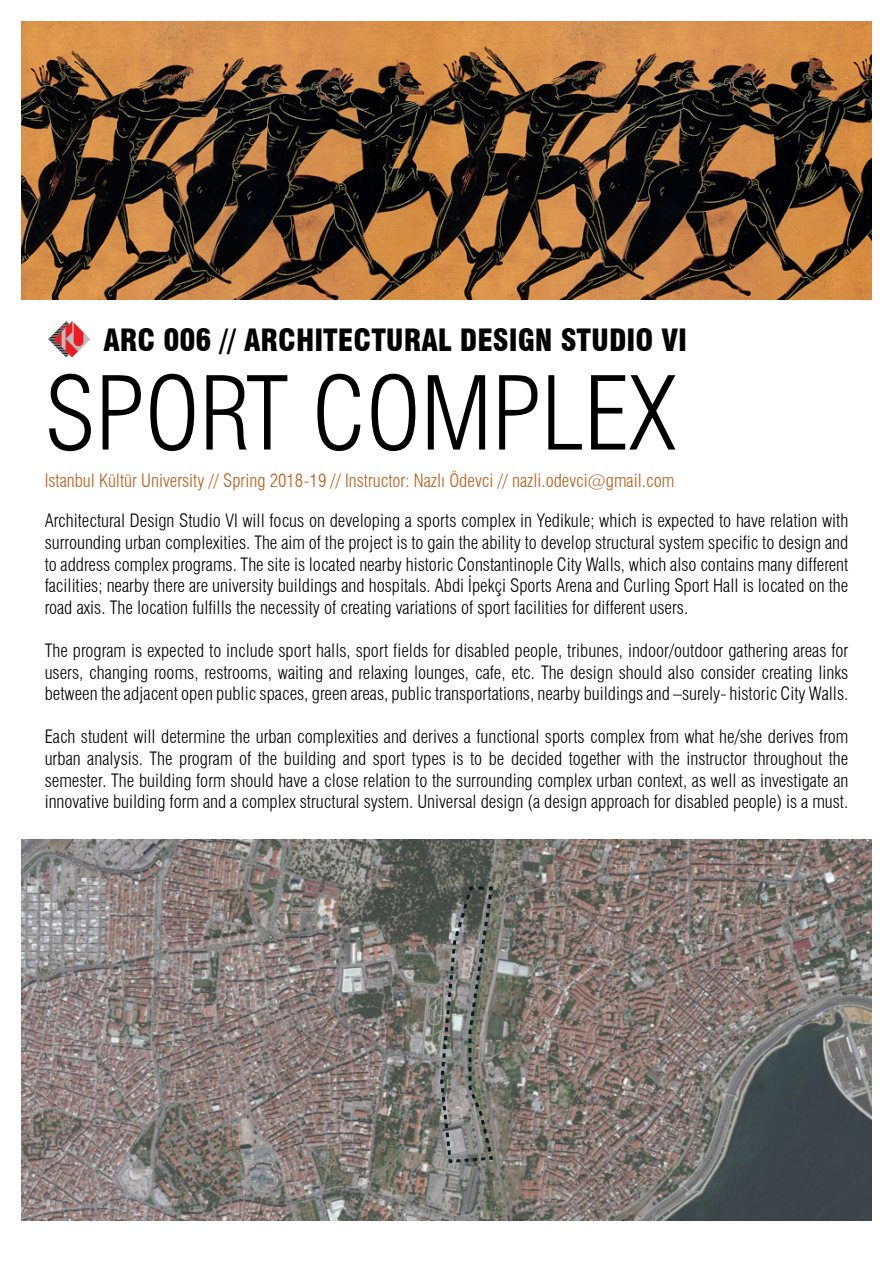
<style>
.page{position:relative;width:893px;height:1263px;background:#fff}
.page>*{position:absolute;margin:0;border:0;box-sizing:border-box;transform-origin:0 0}
.t1{font:300 condensed 99.75px "Swiss 721 BT";color:#000}
.t2{font:900 condensed 30px "Swiss 721 BT";color:#000}
.t3{font:300 condensed 18px/21.6px "Swiss 721 BT";color:#000;text-align:justify}
.t4{font:300 condensed 18px "Swiss 721 BT";color:#ba5c16}
</style>
<div class="page">
<img style="left:21px;top:840px;width:851px;height:380px">
<svg style="left:439px;top:885px;width:56px;height:280px;background:#7a7c77"></svg>
<img style="left:48px;top:321px;width:43px;height:37px">
<img style="left:21px;top:21px;width:851px;height:279px">
<h2 class="t2" style="left:103px;top:322px;width:585px">ARC 006 // ARCHITECTURAL DESIGN STUDIO VI</h2>
<h1 class="t1" style="left:45px;top:353px;width:632px">SPORT COMPLEX</h1>
<p class="t4" style="left:45px;top:469px;width:631px">Istanbul Kültür University // Spring 2018-19 // Instructor: Nazlı Ödevci // nazli.odevci@gmail.com</p>
<p class="t3" style="left:45px;top:510px;width:805px">Architectural Design Studio VI will focus on developing a sports complex in Yedikule; which is expected to have relation with surrounding urban complexities. The aim of the project is to gain the ability to develop structural system specific to design and to address complex programs. The site is located nearby historic Constantinople City Walls, which also contains many different facilities; nearby there are university buildings and hospitals. Abdi İpekçi Sports Arena and Curling Sport Hall is located on the road axis. The location fulfills the necessity of creating variations of sport facilities for different users.</p>
<p class="t3" style="left:45px;top:640px;width:805px">The program is expected to include sport halls, sport fields for disabled people, tribunes, indoor/outdoor gathering areas for users, changing rooms, restrooms, waiting and relaxing lounges, cafe, etc. The design should also consider creating links between the adjacent open public spaces, green areas, public transportations, nearby buildings and –surely- historic City Walls.</p>
<p class="t3" style="left:45px;top:726px;width:805px">Each student will determine the urban complexities and derives a functional sports complex from what he/she derives from urban analysis. The program of the building and sport types is to be decided together with the instructor throughout the semester. The building form should have a close relation to the surrounding complex urban context, as well as investigate an innovative building form and a complex structural system. Universal design (a design approach for disabled people) is a must.</p>
</div>
